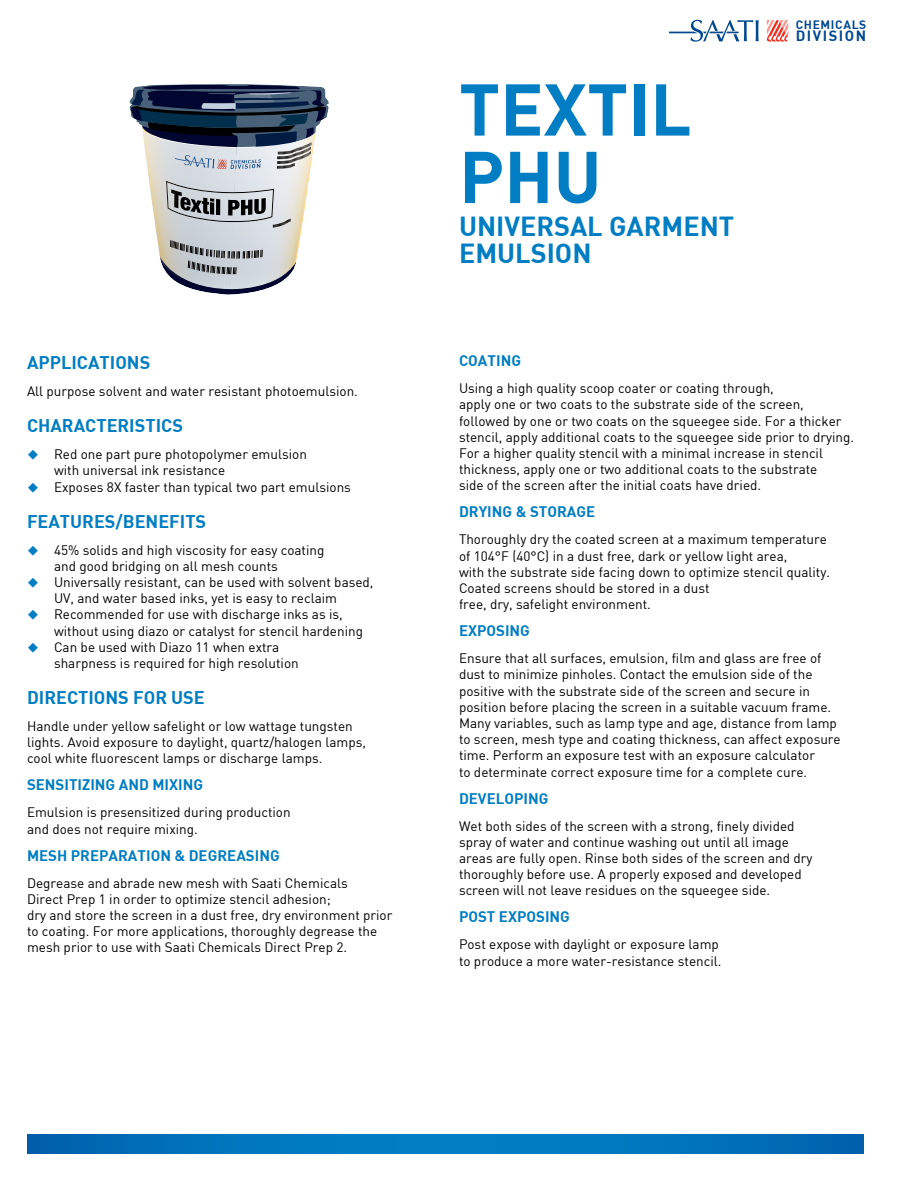
<style>
.page{position:relative;width:918px;height:1188px;background:#fff}
.page>*{position:absolute;margin:0;border:0;box-sizing:border-box;transform-origin:0 0}
.t1{font:72px/67.5px "DIN Bold";color:#007dc3}
.t2{font:27px/27px "DIN Bold";color:#007dc3}
.t3{font:18px "DIN Bold";color:#007dc3}
.t4{font:15px "DIN Bold";color:#007dc3}
.t5{font:14.7px "DIN Bold";letter-spacing:.1em;color:#004990}
.t6{font:13.5px/16.2px "DIN";color:#000}
.t7{font:12px "DIN Bold";letter-spacing:.055em;color:#004990}
</style>
<div class="page">
<svg style="left:27px;top:1134px;width:837px;height:19px"></svg>
<svg style="left:670px;top:20px;width:89px;height:22px"></svg>
<svg style="left:766px;top:20px;width:22px;height:22px"></svg>
<svg style="left:129px;top:84px;width:200px;height:211px"></svg>
<h3 class="t3" style="left:27px;top:351px;width:125px">APPLICATIONS</h3>
<p class="t6" style="left:27px;top:383px;width:332px">All purpose solvent and water resistant photoemulsion.</p>
<h3 class="t3" style="left:27px;top:414px;width:158px">CHARACTERISTICS</h3>
<p class="t6" style="left:54px;top:446px;width:298px">Red one part pure photopolymer emulsion<br>with universal ink resistance<br>Exposes 8X faster than typical two part emulsions</p>
<h3 class="t3" style="left:27px;top:509px;width:181px">FEATURES/BENEFITS</h3>
<p class="t6" style="left:54px;top:541px;width:321px">45% solids and high viscosity for easy coating<br>and good bridging on all mesh counts<br>Universally resistant, can be used with solvent based, UV, and water based inks, yet is easy to reclaim Recommended for use with discharge inks as is, without using diazo or catalyst for stencil hardening Can be used with Diazo 11 when extra<br>sharpness is required for high resolution</p>
<h3 class="t3" style="left:27px;top:686px;width:179px">DIRECTIONS FOR USE</h3>
<p class="t6" style="left:27px;top:718px;width:341px">Handle under yellow safelight or low wattage tungsten lights. Avoid exposure to daylight, quartz/halogen lamps, cool white fluorescent lamps or discharge lamps.</p>
<p class="t4" style="left:27px;top:775px;width:178px">SENSITIZING AND MIXING</p>
<p class="t6" style="left:27px;top:804px;width:265px">Emulsion is presensitized during production and does not require mixing.</p>
<p class="t4" style="left:27px;top:845px;width:254px">M ESH PREPARATION &amp; DEGREASING</p>
<p class="t6" style="left:27px;top:874px;width:367px">Degrease and abrade new mesh with Saati Chemicals<br>Direct Prep 1 in order to optimize stencil adhesion;<br>dry and store the screen in a dust free, dry environment prior to coating. For more applications, thoroughly degrease the mesh prior to use with Saati Chemicals Direct Prep 2.</p>
<h1 class="t1" style="left:459px;top:73px;width:234px">TEXTIL<br>PHU</h1>
<h2 class="t2" style="left:459px;top:211px;width:277px">UNIVERSAL GARMENT<br>EMULSION</h2>
<p class="t7" style="left:796px;top:16px;width:72px">CHEMICALS</p>
<p class="t5" style="left:796px;top:26px;width:72px">DIVISION</p>
<p class="t4" style="left:459px;top:351px;width:64px">COATING</p>
<p class="t6" style="left:459px;top:380px;width:397px">Using a high quality scoop coater or coating through,<br>apply one or two coats to the substrate side of the screen, followed by one or two coats on the squeegee side. For a thicker stencil, apply additional coats to the squeegee side prior to drying.<br>For a higher quality stencil with a minimal increase in stencil thickness, apply one or two additional coats to the substrate<br>side of the screen after the initial coats have dried.</p>
<p class="t4" style="left:459px;top:502px;width:138px">DRYING &amp; STORAGE</p>
<p class="t6" style="left:459px;top:531px;width:373px">Thoroughly dry the coated screen at a maximum temperature of 104°F (40°C) in a dust free, dark or yellow light area,<br>with the substrate side facing down to optimize stencil quality.<br>Coated screens should be stored in a dust<br>free, dry, safelight environment.</p>
<p class="t4" style="left:459px;top:621px;width:73px">EXPOSING</p>
<p class="t6" style="left:459px;top:650px;width:383px">Ensure that all surfaces, emulsion, film and glass are free of dust to minimize pinholes. Contact the emulsion side of the positive with the substrate side of the screen and secure in position before placing the screen in a suitable vacuum frame.<br>Many variables, such as lamp type and age, distance from lamp to screen, mesh type and coating thickness, can affect exposure time. Perform an exposure test with an exposure calculator<br>to determinate correct exposure time for a complete cure.</p>
<p class="t4" style="left:459px;top:788px;width:91px">DEVELOPING</p>
<p class="t6" style="left:459px;top:817px;width:355px">Wet both sides of the screen with a strong, finely divided spray of water and continue washing out until all image areas are fully open. Rinse both sides of the screen and dry thoroughly before use. A properly exposed and developed screen will not leave residues on the squeegee side.</p>
<p class="t4" style="left:459px;top:907px;width:113px">POST EXPOSING</p>
<p class="t6" style="left:459px;top:936px;width:264px">Post expose with daylight or exposure lamp to produce a more water-resistance stencil.</p>
</div>
